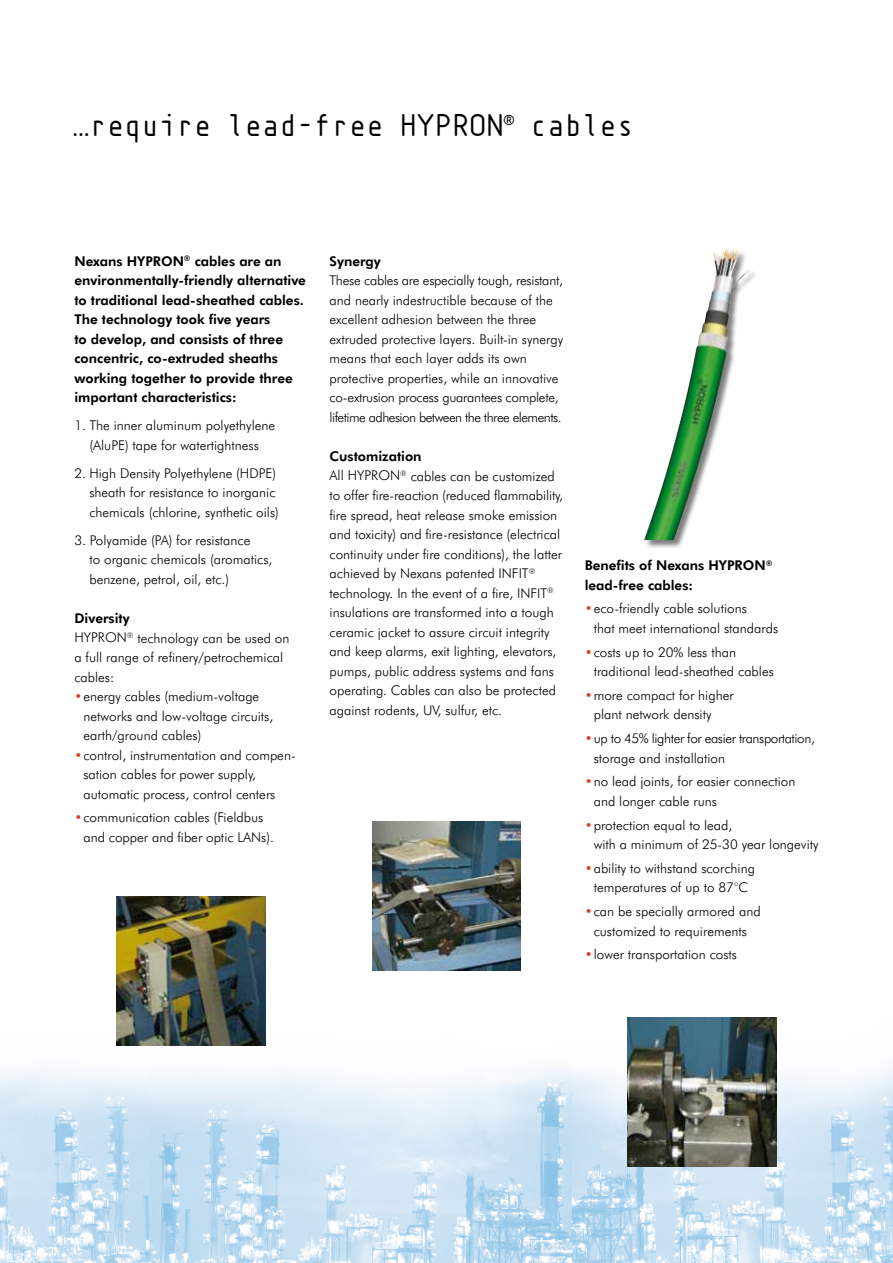
<style>
.page{position:relative;width:893px;height:1263px;background:#fff}
.page>*{position:absolute;margin:0;border:0;box-sizing:border-box;transform-origin:0 0}
.t1{font:33px "Isonorm 3098 Monospaced";letter-spacing:-.02em;color:#000}
.t2{font:300 13.5px/19.5px "Futura BT";color:#000}
.t3{font:800 13.5px/19.5px "Futura BT";color:#000}
.t4{font:300 13.5px/19.5px "Futura BT";letter-spacing:-.03em;color:#000}
.s1{font-weight:800}
.s2{color:#df3d1f}
</style>
<div class="page">
<img style="left:0;top:896px;width:893px;height:367px">
<img style="left:627px;top:1017px;width:149px;height:149px">
<img style="left:117px;top:896px;width:149px;height:149px">
<img style="left:372px;top:822px;width:149px;height:149px">
<div style="left:644px;top:247px;width:114px;height:302px;background:#000;opacity:.5"></div>
<img style="left:644px;top:248px;width:106px;height:292px">
<h1 class="t1" style="left:72px;top:108px;width:564px">…require lead-free HYPRON<sup>®</sup> cables</h1>
<p class="t3" style="left:74px;top:251px;width:233px">Nexans HYPRON<sup>®</sup> cables are an environmentally-friendly alternative to traditional lead-sheathed cables.<br>The technology took five years<br>to develop, and consists of three concentric, co-extruded sheaths working together to provide three important characteristics:</p>
<p class="t2" style="left:74px;top:416px;width:202px;text-align:center">1. The inner aluminum polyethylene (AluPE) tape for watertightness</p>
<p class="t2" style="left:89px;top:463px;width:191px;text-indent:-15px">2. High Density Polyethylene (HDPE) sheath for resistance to inorganic chemicals (chlorine, synthetic oils)</p>
<p class="t2" style="left:89px;top:530px;width:184px;text-indent:-15px">3. Polyamide (PA) for resistance<br>to organic chemicals (aromatics, benzene, petrol, oil, etc.)</p>
<p class="t2" style="left:74px;top:608px;width:217px"><span class="s1">Diversity<br></span>HYPRON<sup>®</sup> technology can be used on a full range of refinery/petrochemical cables:</p>
<p class="t2" style="left:83px;top:686px;width:191px;text-indent:-9px"><span class="s2">•</span> energy cables (medium-voltage networks and low-voltage circuits, earth/ground cables)</p>
<p class="t2" style="left:83px;top:745px;width:214px;text-indent:-9px"><span class="s2">•</span> control, instrumentation and compen&shy;sation cables for power supply, automatic process, control centers</p>
<p class="t2" style="left:83px;top:808px;width:192px;text-indent:-9px"><span class="s2">•</span> communication cables (Fieldbus and copper and fiber optic LANs).</p>
<p class="t3" style="left:330px;top:251px;width:53px">Synergy</p>
<p class="t2" style="left:330px;top:271px;width:235px">These cables are especially tough, resistant, and nearly indestructible because of the excellent adhesion between the three extruded protective layers. Built-in synergy means that each layer adds its own protective properties, while an innovative co-extrusion process guarantees complete, lifetime adhesion between the three elements.</p>
<p class="t2" style="left:330px;top:446px;width:235px"><span class="s1">Customization<br></span>All HYPRON<sup>®</sup> cables can be customized to offer fire-reaction (reduced flammability, fire spread, heat release smoke emission and toxicity) and fire-resistance (electrical continuity under fire conditions), the latter achieved by Nexans patented INFIT<sup>® </sup>technology. In the event of a fire, INFIT<sup>® </sup>insulations are transformed into a tough ceramic jacket to assure circuit integrity and keep alarms, exit lighting, elevators, pumps, public address systems and fans operating. Cables can also be protected against rodents, UV, sulfur, etc.</p>
<p class="t3" style="left:585px;top:555px;width:189px">Benefits of Nexans HYPRON<sup>® </sup>lead-free cables:</p>
<p class="t2" style="left:594px;top:599px;width:186px;text-indent:-9px"><span class="s2">•</span> eco-friendly cable solutions<br>that meet international standards</p>
<p class="t2" style="left:594px;top:642px;width:182px;text-indent:-9px"><span class="s2">•</span> costs up to 20% less than traditional lead-sheathed cables</p>
<p class="t2" style="left:594px;top:685px;width:141px;text-indent:-9px"><span class="s2">•</span> more compact for higher plant network density</p>
<p class="t4" style="left:594px;top:728px;width:223px;text-indent:-9px"><span class="s2">•</span> up to 45% lighter for easier transportation, storage and installation</p>
<p class="t2" style="left:594px;top:772px;width:203px;text-indent:-9px"><span class="s2">•</span> no lead joints, for easier connection and longer cable runs</p>
<p class="t2" style="left:594px;top:815px;width:226px;text-indent:-9px"><span class="s2">•</span> protection equal to lead,<br>with a minimum of 25-30 year longevity</p>
<p class="t2" style="left:585px;top:858px;width:172px;text-align:center"><span class="s2">•</span> ability to withstand scorching temperatures of up to 87°C</p>
<p class="t2" style="left:585px;top:901px;width:178px;text-align:center"><span class="s2">•</span> can be specially armored and customized to requirements</p>
<p class="t2" style="left:585px;top:944px;width:154px"><span class="s2">•</span> lower transportation costs</p>
</div>
